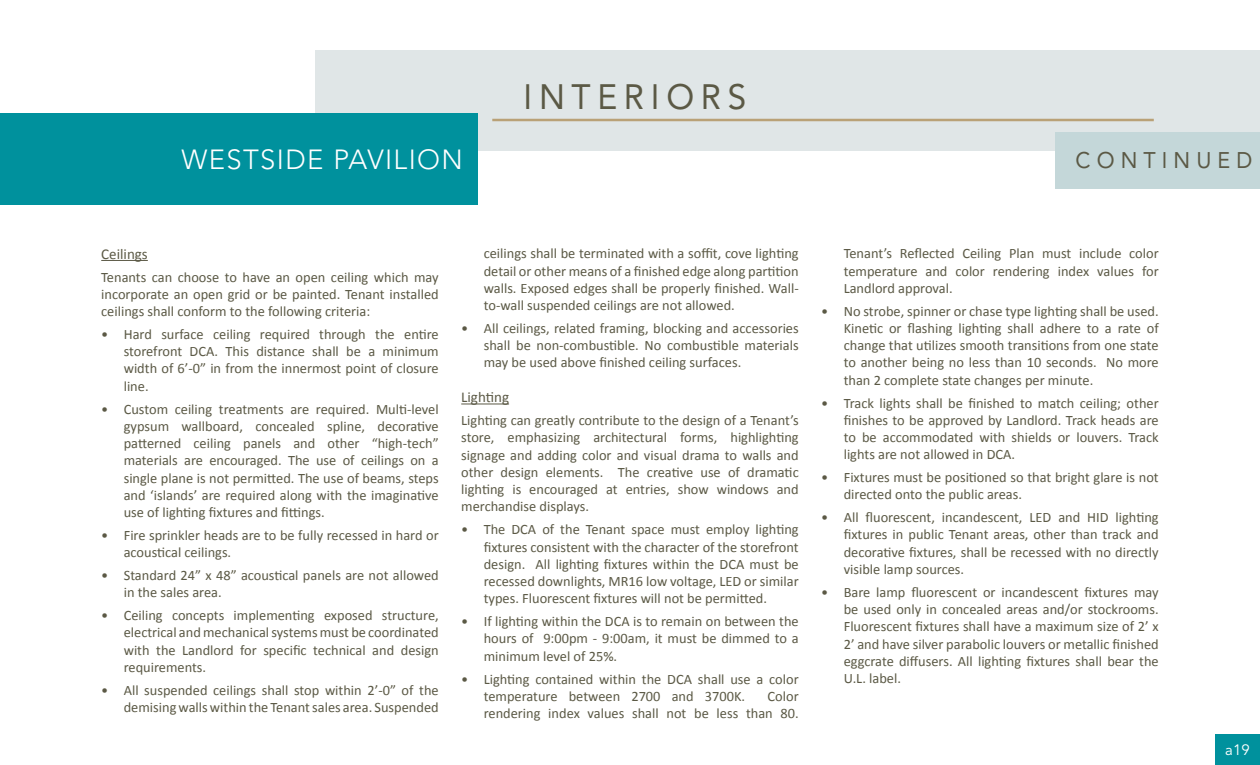
<style>
.page{position:relative;width:1260px;height:765px;background:#fff}
.page>*{position:absolute;margin:0;border:0;box-sizing:border-box;transform-origin:0 0}
.t1{font:35px "Avenir LT Std";letter-spacing:.2em;color:#5b5945;scale:.95 1}
.t2{font:300 27.5px "Avenir LT Std";letter-spacing:.05em;color:#fff}
.t3{font:22.5px "Avenir LT Std";letter-spacing:.285em;color:#5b5945;scale:.95 1}
.t4{font:15px "Calibri";color:#5b5945}
.t5{font:15px "Avenir LT Std";color:#fff}
.t6{font:14.38px/17.2px "Calibri";color:#5b5945;text-align:justify}
</style>
<div class="page">
<div style="left:1215px;top:734px;width:45px;height:31px;background:#00919d"></div>
<hr style="left:101px;top:260px;width:47px;height:1px;background:#5b5945">
<hr style="left:461px;top:403px;width:48px;height:1px;background:#5b5945">
<div style="left:315px;top:50px;width:945px;height:101px;background:#e0e6e7"></div>
<div style="left:1055px;top:132px;width:205px;height:57px;background:#c4d7d9"></div>
<hr style="left:492px;top:119px;width:662px;height:2px;background:#b9a177">
<div style="left:0;top:114px;width:477px;height:91px;background:#00919d"></div>
<h2 class="t2" style="left:181px;top:143px;width:283px">WESTSIDE PAVILION</h2>
<h1 class="t1" style="left:524px;top:77px;width:236px">INTERIORS</h1>
<h3 class="t3" style="left:1076px;top:147px;width:188px">CONTINUED</h3>
<p class="t4" style="left:101px;top:244px;width:48px">Ceilings</p>
<p class="t6" style="left:101px;top:268px;width:339px">Tenants can choose to have an open ceiling which may incorporate an open grid or be painted. Tenant installed ceilings shall conform to the following criteria:</p>
<p class="t6" style="left:124px;top:326px;width:317px;text-indent:-22px">• Hard surface ceiling required through the entire storefront DCA. This distance shall be a minimum width of 6’-0” in from the innermost point of closure line.</p>
<p class="t6" style="left:124px;top:400px;width:317px;text-indent:-22px">• Custom ceiling treatments are required. Multi-level gypsum wallboard, concealed spline, decorative patterned ceiling panels and other “high-tech” materials are encouraged. The use of ceilings on a single plane is not permitted. The use of beams, steps and ‘islands’ are required along with the imaginative use of lighting fixtures and fittings.</p>
<p class="t6" style="left:124px;top:527px;width:316px;text-indent:-22px">• Fire sprinkler heads are to be fully recessed in hard or acoustical ceilings.</p>
<p class="t6" style="left:124px;top:567px;width:317px;text-indent:-22px">• Standard 24” x 48” acoustical panels are not allowed in the sales area.</p>
<p class="t6" style="left:124px;top:607px;width:317px;text-indent:-22px">• Ceiling concepts implementing exposed structure, electrical and mechanical systems must be coordinated with the Landlord for specific technical and design requirements.</p>
<p class="t6" style="left:101px;top:682px;width:339px;text-align:right">• All suspended ceilings shall stop within 2’-0” of the demising walls within the Tenant sales area. Suspended</p>
<p class="t6" style="left:484px;top:245px;width:316px">ceilings shall be terminated with a soffit, cove lighting detail or other means of a finished edge along partition walls. Exposed edges shall be properly finished. Wall&shy;to-wall suspended ceilings are not allowed.</p>
<p class="t6" style="left:484px;top:320px;width:317px;text-indent:-22px">• All ceilings, related framing, blocking and accessories shall be non-combustible. No combustible materials may be used above finished ceiling surfaces.</p>
<p class="t4" style="left:461px;top:388px;width:49px">Lighting</p>
<p class="t6" style="left:461px;top:412px;width:339px">Lighting can greatly contribute to the design of a Tenant’s store, emphasizing architectural forms, highlighting signage and adding color and visual drama to walls and other design elements. The creative use of dramatic lighting is encouraged at entries, show windows and merchandise displays.</p>
<p class="t6" style="left:484px;top:521px;width:317px;text-indent:-22px">• The DCA of the Tenant space must employ lighting fixtures consistent with the character of the storefront design. All lighting fixtures within the DCA must be recessed downlights, MR16 low voltage, LED or similar types. Fluorescent fixtures will not be permitted.</p>
<p class="t6" style="left:484px;top:613px;width:316px;text-indent:-22px">• If lighting within the DCA is to remain on between the hours of 9:00pm - 9:00am, it must be dimmed to a minimum level of 25%.</p>
<p class="t6" style="left:484px;top:670px;width:316px;text-indent:-22px">• Lighting contained within the DCA shall use a color temperature between 2700 and 3700K.</p>
<p class="t6" style="left:484px;top:687px;width:316px;text-align:right">Color<br>rendering index values shall not be less than 80.</p>
<p class="t6" style="left:844px;top:245px;width:317px">Tenant’s Reflected Ceiling Plan must include color temperature and color rendering index values for Landlord approval.</p>
<p class="t6" style="left:844px;top:302px;width:317px;text-indent:-22px">• No strobe, spinner or chase type lighting shall be used.<br>Kinetic or flashing lighting shall adhere to a rate of change that utilizes smooth transitions from one state to another being no less than 10 seconds. No more than 2 complete state changes per minute.</p>
<p class="t6" style="left:844px;top:394px;width:317px;text-indent:-22px">• Track lights shall be finished to match ceiling; other finishes to be approved by Landlord. Track heads are to be accommodated with shields or louvers. Track lights are not allowed in DCA.</p>
<p class="t6" style="left:844px;top:469px;width:316px;text-indent:-22px">• Fixtures must be positioned so that bright glare is not directed onto the public areas.</p>
<p class="t6" style="left:844px;top:509px;width:317px;text-indent:-22px">• All fluorescent, incandescent, LED and HID lighting fixtures in public Tenant areas, other than track and decorative fixtures, shall be recessed with no directly visible lamp sources.</p>
<p class="t6" style="left:844px;top:584px;width:317px;text-indent:-22px">• Bare lamp fluorescent or incandescent fixtures may be used only in concealed areas and/or stockrooms.<br>Fluorescent fixtures shall have a maximum size of 2’ x 2’ and have silver parabolic louvers or metallic finished eggcrate diffusers. All lighting fixtures shall bear the U.L. label.</p>
<p class="t5" style="left:1225px;top:741px;width:26px">a19</p>
</div>
